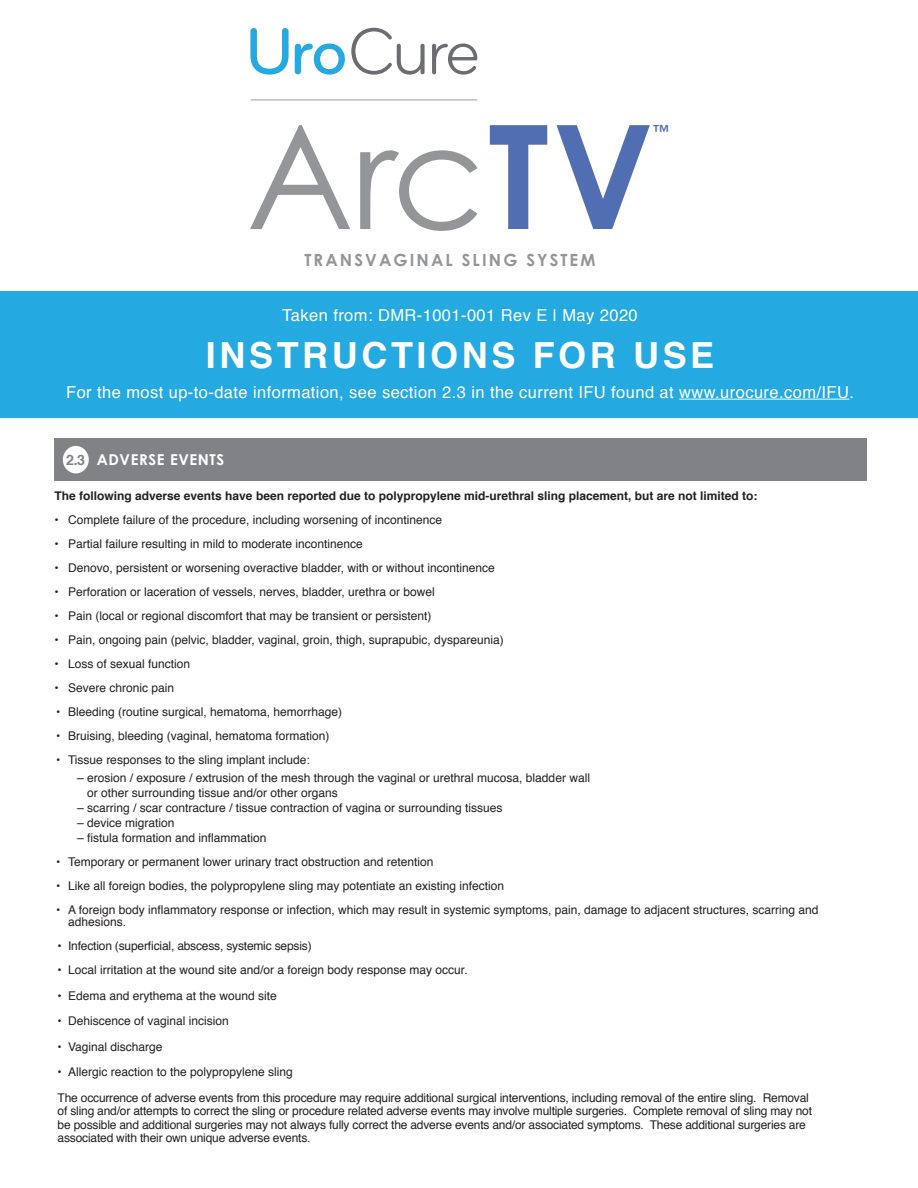
<style>
.page{position:relative;width:918px;height:1188px;background:#fff}
.page>*{position:absolute;margin:0;border:0;box-sizing:border-box;transform-origin:0 0}
.t1{font:144.6px "Century Gothic";color:#939598}
.t2{font:700 36px "Helvetica";letter-spacing:.1em;color:#fff}
.t3{font:700 16.8px "Century Gothic";letter-spacing:.125em;color:#939598}
.t4{font:700 16.8px "Century Gothic";color:#526eb2}
.t5{font:16.5px "Helvetica";letter-spacing:.025em;color:#fff}
.Sub-Cat_Head{font:700 15px "Century Gothic";letter-spacing:.04em;color:#fff}
.t6{font:700 14.25px "Helvetica";color:#808285}
.t7{font:12px/13.5px "Helvetica";color:#231f20}
.t8{font:700 12px "Helvetica";color:#231f20}
.s1{font-weight:700;color:#526eb2}
</style>
<div class="page">
<div style="left:0;top:291px;width:918px;height:127px;background:#24aae1"></div>
<svg style="left:250px;top:28px;width:39px;height:47px"></svg>
<svg style="left:295px;top:43px;width:50px;height:32px"></svg>
<svg style="left:351px;top:28px;width:74px;height:47px"></svg>
<svg style="left:432px;top:43px;width:45px;height:32px"></svg>
<hr style="left:251px;top:99px;width:226px;height:1px;background:#a8a9ad">
<hr style="left:679px;top:399px;width:170px;height:1px;background:#fff">
<div style="left:55px;top:438px;width:812px;height:43px;background:#808285"></div>
<div style="left:63px;top:446px;width:26px;height:27px;background:#fff;border-radius:50%"></div>
<p class="t4" style="left:653px;top:120px;width:18px">™</p>
<p class="t1" style="left:247px;top:89px;width:409px">Arc<span class="s1">TV</span></p>
<p class="t3" style="left:304px;top:250px;width:293px">TRANSVAGINAL SLING SYSTEM</p>
<p class="t5" style="left:282px;top:303px;width:357px">Taken from: DMR-1001-001 Rev E | May 2020</p>
<p class="t2" style="left:206px;top:326px;width:510px">INSTRUCTIONS FOR USE</p>
<p class="t5" style="left:66px;top:379px;width:789px">For the most up-to-date information, see section 2.3 in the current IFU found at www.urocure.com/IFU.</p>
<p class="t6" style="left:66px;top:448px;width:21px">2.3</p>
<p class="Sub-Cat_Head" style="left:97px;top:450px;width:129px">ADVERSE EVENTS</p>
<p class="t8" style="left:55px;top:486px;width:704px">The following adverse events have been reported due to polypropylene mid-urethral sling placement, but are not limited to:</p>
<p class="t7" style="left:55px;top:514px;width:389px">• Complete failure of the procedure, including worsening of incontinence</p>
<p class="t7" style="left:55px;top:538px;width:310px">• Partial failure resulting in mild to moderate incontinence</p>
<p class="t7" style="left:55px;top:562px;width:442px">• Denovo, persistent or worsening overactive bladder, with or without incontinence</p>
<p class="t7" style="left:55px;top:586px;width:382px">• Perforation or laceration of vessels, nerves, bladder, urethra or bowel</p>
<p class="t7" style="left:55px;top:610px;width:378px">• Pain (local or regional discomfort that may be transient or persistent)</p>
<p class="t7" style="left:55px;top:634px;width:451px">• Pain, ongoing pain (pelvic, bladder, vaginal, groin, thigh, suprapubic, dyspareunia)</p>
<p class="t7" style="left:55px;top:658px;width:137px">• Loss of sexual function</p>
<p class="t7" style="left:55px;top:682px;width:121px">• Severe chronic pain</p>
<p class="t7" style="left:56px;top:706px;width:288px">• Bleeding (routine surgical, hematoma, hemorrhage)</p>
<p class="t7" style="left:56px;top:730px;width:275px">• Bruising, bleeding (vaginal, hematoma formation)</p>
<p class="t7" style="left:56px;top:754px;width:255px">• Tissue responses to the sling implant include:</p>
<p class="t7" style="left:87px;top:771px;width:504px;line-height:15px;text-indent:-10px">– erosion / exposure / extrusion of the mesh through the vaginal or urethral mucosa, bladder wall or other surrounding tissue and/or other organs</p>
<p class="t7" style="left:77px;top:802px;width:427px">– scarring / scar contracture / tissue contraction of vagina or surrounding tissues</p>
<p class="t7" style="left:77px;top:817px;width:99px">– device migration</p>
<p class="t7" style="left:77px;top:832px;width:191px">– fistula formation and inflammation</p>
<p class="t7" style="left:56px;top:856px;width:379px">• Temporary or permanent lower urinary tract obstruction and retention</p>
<p class="t7" style="left:56px;top:880px;width:450px">• Like all foreign bodies, the polypropylene sling may potentiate an existing infection</p>
<p class="t7" style="left:68px;top:904px;width:752px;line-height:12px;text-indent:-12px">• A foreign body inflammatory response or infection, which may result in systemic symptoms, pain, damage to adjacent structures, scarring and adhesions.</p>
<p class="t7" style="left:58px;top:940px;width:256px">• Infection (superficial, abscess, systemic sepsis)</p>
<p class="t7" style="left:58px;top:964px;width:412px">• Local irritation at the wound site and/or a foreign body response may occur.</p>
<p class="t7" style="left:58px;top:989px;width:221px">• Edema and erythema at the wound site</p>
<p class="t7" style="left:58px;top:1015px;width:173px">• Dehiscence of vaginal incision</p>
<p class="t7" style="left:58px;top:1040px;width:106px">• Vaginal discharge</p>
<p class="t7" style="left:58px;top:1066px;width:237px">• Allergic reaction to the polypropylene sling</p>
<p class="t7" style="left:58px;top:1091px;width:756px">The occurrence of adverse events from this procedure may require additional surgical interventions, including removal of the entire sling. Removal of sling and/or attempts to correct the sling or procedure related adverse events may involve multiple surgeries. Complete removal of sling may not be possible and additional surgeries may not always fully correct the adverse events and/or associated symptoms. These additional surgeries are associated with their own unique adverse events.</p>
</div>
